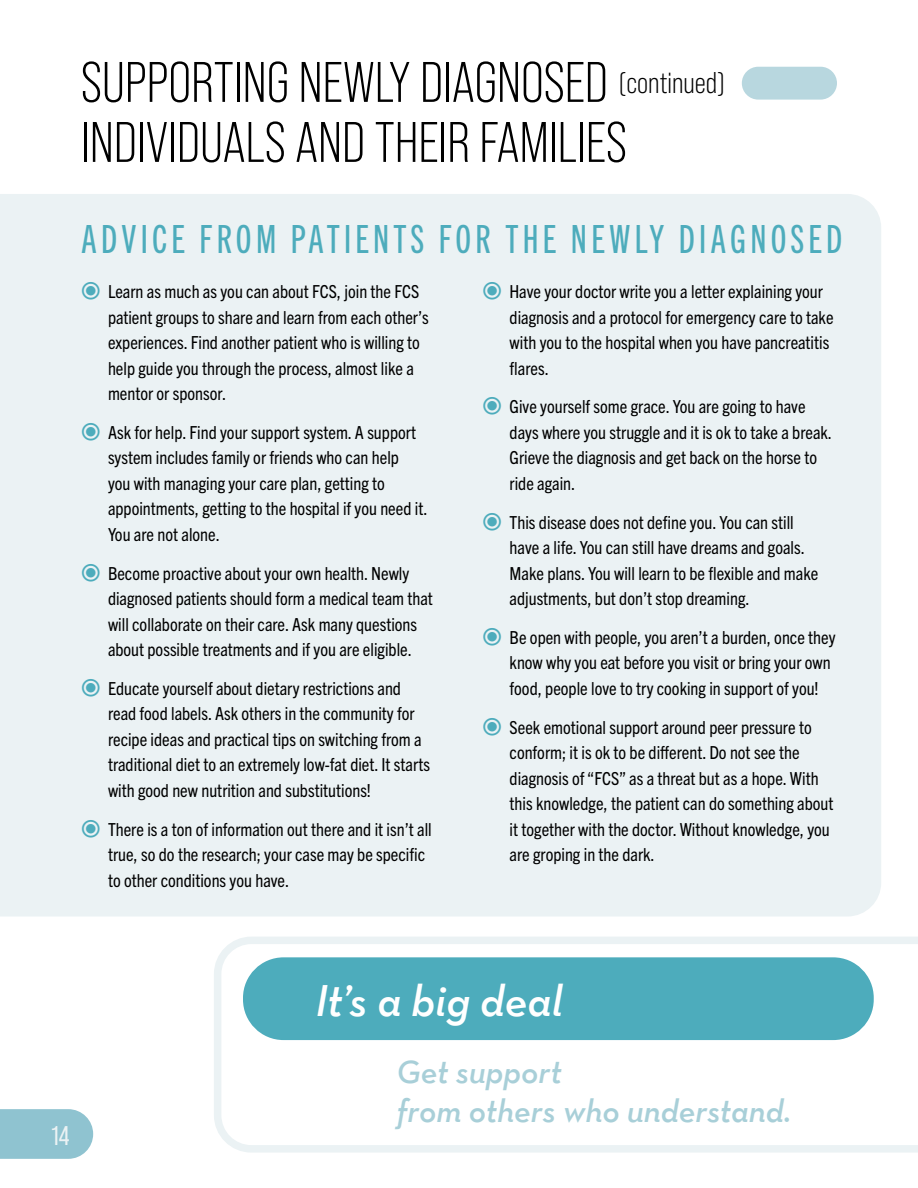
<style>
.page{position:relative;width:918px;height:1188px;background:#fff}
.page>*{position:absolute;margin:0;border:0;box-sizing:border-box;transform-origin:0 0}
.t1{font:57px/60px "Bebas Neue Pro";color:#000}
.t2{font:italic 600 45px "Neutraface Text TT";color:#fff}
.t3{font:39px "Trade Gothic Next LT Pro Cm";letter-spacing:.11em;color:#4dacbc}
.t4{font:italic 600 33px/39.6px "Neutraface Text TT";color:#a8cfd8}
.t5{font:30px "Bebas Neue Pro";color:#000}
.t6{font:27px "Bebas Neue Pro";color:#ebf2f4}
.t7{font:condensed 18px/25.5px "Trade Gothic Next LT Pro";color:#000}
</style>
<div class="page">
<div style="left:0;top:194px;width:881px;height:723px;background:#ebf2f4"></div>
<svg style="left:0;top:1109px;width:93px;height:50px;background:#95c6d2"></svg>
<div style="left:742px;top:67px;width:95px;height:33px;background:#b8d7df;border-radius:16px"></div>
<svg style="left:214px;top:937px;width:704px;height:216px"></svg>
<div style="left:243px;top:957px;width:631px;height:83px;background:#4dacbc;border-radius:40px"></div>
<svg style="left:82px;top:282px;width:18px;height:18px"></svg>
<svg style="left:82px;top:423px;width:18px;height:17px"></svg>
<svg style="left:82px;top:563px;width:18px;height:18px"></svg>
<svg style="left:82px;top:679px;width:18px;height:17px"></svg>
<svg style="left:82px;top:819px;width:18px;height:18px"></svg>
<svg style="left:484px;top:282px;width:17px;height:18px"></svg>
<svg style="left:484px;top:397px;width:17px;height:18px"></svg>
<svg style="left:484px;top:512px;width:17px;height:18px"></svg>
<svg style="left:484px;top:628px;width:17px;height:17px"></svg>
<svg style="left:484px;top:717px;width:17px;height:18px"></svg>
<h1 class="t1" style="left:81px;top:52px;width:547px">SUPPORTING NEWLY DIAGNOSED<br>INDIVIDUALS AND THEIR FAMILIES</h1>
<h3 class="t5" style="left:619px;top:66px;width:108px">(continued)</h3>
<h3 class="t3" style="left:81px;top:213px;width:763px">ADVICE FROM PATIENTS FOR THE NEWLY DIAGNOSED</h3>
<p class="t7" style="left:108px;top:278px;width:322px">Learn as much as you can about FCS, join the FCS patient groups to share and learn from each other’s experiences. Find another patient who is willing to help guide you through the process, almost like a mentor or sponsor.</p>
<p class="t7" style="left:108px;top:418px;width:321px">Ask for help. Find your support system. A support system includes family or friends who can help<br>you with managing your care plan, getting to appointments, getting to the hospital if you need it.<br>You are not alone.</p>
<p class="t7" style="left:108px;top:559px;width:326px">Become proactive about your own health. Newly diagnosed patients should form a medical team that will collaborate on their care. Ask many questions about possible treatments and if you are eligible.</p>
<p class="t7" style="left:108px;top:674px;width:324px">Educate yourself about dietary restrictions and read food labels. Ask others in the community for recipe ideas and practical tips on switching from a traditional diet to an extremely low-fat diet. It starts with good new nutrition and substitutions!</p>
<p class="t7" style="left:108px;top:815px;width:325px">There is a ton of information out there and it isn’t all true, so do the research; your case may be specific to other conditions you have.</p>
<p class="t7" style="left:510px;top:278px;width:326px">Have your doctor write you a letter explaining your diagnosis and a protocol for emergency care to take with you to the hospital when you have pancreatitis flares.</p>
<p class="t7" style="left:510px;top:393px;width:324px">Give yourself some grace. You are going to have days where you struggle and it is ok to take a break.<br>Grieve the diagnosis and get back on the horse to ride again.</p>
<p class="t7" style="left:510px;top:508px;width:310px">This disease does not define you. You can still have a life. You can still have dreams and goals.<br>Make plans. You will learn to be flexible and make adjustments, but don’t stop dreaming.</p>
<p class="t7" style="left:510px;top:623px;width:327px">Be open with people, you aren’t a burden, once they know why you eat before you visit or bring your own food, people love to try cooking in support of you!</p>
<p class="t7" style="left:510px;top:713px;width:325px">Seek emotional support around peer pressure to conform; it is ok to be different. Do not see the diagnosis of “FCS” as a threat but as a hope. With this knowledge, the patient can do something about it together with the doctor. Without knowledge, you are groping in the dark.</p>
<h3 class="t6" style="left:51px;top:1120px;width:20px">14</h3>
<h2 class="t2" style="left:315px;top:973px;width:249px">It’s a big deal</h2>
<h3 class="t4" style="left:396px;top:1051px;width:396px">Get support<br>from others who understand.</h3>
</div>
